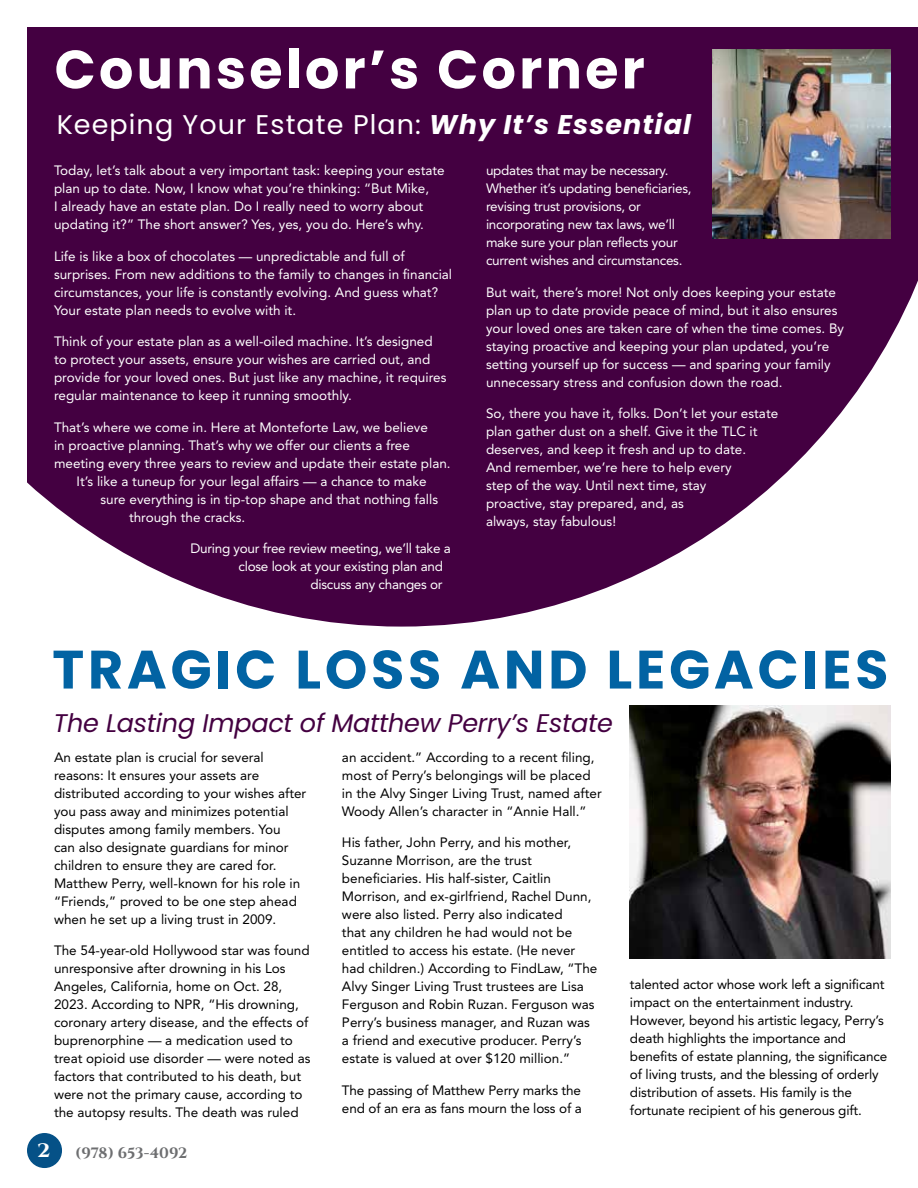
<style>
.page{position:relative;width:918px;height:1188px;background:#fff}
.page>*{position:absolute;margin:0;border:0;box-sizing:border-box;transform-origin:0 0}
.t1{font:700 54px "Poppins";letter-spacing:.07em;color:#0263a3}
.t2{font:700 54px "Poppins";letter-spacing:.06em;color:#fff}
.t3{font:27px "Poppins";letter-spacing:.04em;color:#fff}
.t4{font:italic 25.5px "Poppins";letter-spacing:-.01em;color:#440041}
.t5{font:700 19.5px "Cinzel";color:#fff;scale:1.11 1}
.t6{font:700 15px "Cinzel";letter-spacing:-.005em;color:#6d6e70}
.t7{font:13.5px/18px "Avenir LT Std";color:#000}
.t8{font:13.5px/18px "Avenir LT Std";color:#fff}
.t9{font:13.5px/18px "Avenir LT Std";letter-spacing:-.02em;color:#fff}
.s1{font-weight:700;font-style:italic}
</style>
<div class="page">
<div style="left:27px;top:1133px;width:35px;height:35px;background:#055187;border-radius:50%"></div>
<svg style="left:27px;top:27px;width:891px;height:600px;background:#5c215a"></svg>
<img style="left:713px;top:50px;width:178px;height:188px">
<img style="left:630px;top:705px;width:261px;height:254px">
<h1 class="t2" style="left:55px;top:38px;width:592px">Counselor’s Corner</h1>
<h2 class="t3" style="left:57px;top:109px;width:636px">Keeping Your Estate Plan: <span class="s1">Why It’s Essential</span></h2>
<p class="t8" style="left:54px;top:162px;width:392px">Today, let’s talk about a very important task: keeping your estate plan up to date. Now, I know what you’re thinking: “But Mike,<br>I already have an estate plan. Do I really need to worry about updating it?” The short answer? Yes, yes, you do. Here’s why.</p>
<p class="t8" style="left:54px;top:247px;width:400px">Life is like a box of chocolates — unpredictable and full of surprises. From new additions to the family to changes in financial circumstances, your life is constantly evolving. And guess what?<br>Your estate plan needs to evolve with it.</p>
<p class="t8" style="left:54px;top:333px;width:394px">Think of your estate plan as a well-oiled machine. It’s designed to protect your assets, ensure your wishes are carried out, and provide for your loved ones. But just like any machine, it requires regular maintenance to keep it running smoothly.</p>
<p class="t8" style="left:54px;top:418px;width:375px">That’s where we come in. Here at Monteforte Law, we believe</p>
<p class="t8" style="left:54px;top:436px;width:357px">in proactive planning. That’s why we offer our clients a free</p>
<p class="t8" style="left:54px;top:454px;width:398px">meeting every three years to review and update their estate plan.</p>
<p class="t8" style="left:77px;top:472px;width:352px">It’s like a tuneup for your legal affairs — a chance to make</p>
<p class="t8" style="left:101px;top:490px;width:339px">sure everything is in tip-top shape and that nothing falls</p>
<p class="t8" style="left:129px;top:508px;width:118px">through the cracks.</p>
<p class="t9" style="left:191px;top:540px;width:262px">During your free review meeting, we’ll take a</p>
<p class="t9" style="left:239px;top:558px;width:206px">close look at your existing plan and</p>
<p class="t9" style="left:311px;top:576px;width:134px">discuss any changes or</p>
<p class="t9" style="left:486px;top:162px;width:207px">updates that may be necessary.<br>Whether it’s updating beneficiaries, revising trust provisions, or incorporating new tax laws, we’ll make sure your plan reflects your current wishes and circumstances.</p>
<p class="t8" style="left:486px;top:283px;width:360px">But wait, there’s more! Not only does keeping your estate plan up to date provide peace of mind, but it also ensures your loved ones are taken care of when the time comes. By staying proactive and keeping your plan updated, you’re setting yourself up for success — and sparing your family unnecessary stress and confusion down the road.</p>
<p class="t8" style="left:486px;top:405px;width:294px">So, there you have it, folks. Don’t let your estate plan gather dust on a shelf. Give it the TLC it deserves, and keep it fresh and up to date.<br>And remember, we’re here to help every<br>step of the way. Until next time, stay<br>proactive, stay prepared, and, as<br>always, stay fabulous!</p>
<h1 class="t1" style="left:52px;top:638px;width:838px">TRAGIC LOSS AND LEGACIES</h1>
<h3 class="t4" style="left:54px;top:708px;width:561px">The Lasting Impact of Matthew Perry’s Estate</h3>
<p class="t7" style="left:54px;top:748px;width:254px">An estate plan is crucial for several reasons: It ensures your assets are distributed according to your wishes after you pass away and minimizes potential disputes among family members. You<br>can also designate guardians for minor children to ensure they are cared for.<br>Matthew Perry, well-known for his role in “Friends,” proved to be one step ahead when he set up a living trust in 2009.</p>
<p class="t7" style="left:54px;top:942px;width:258px">The 54-year-old Hollywood star was found unresponsive after drowning in his Los Angeles, California, home on Oct. 28, 2023. According to NPR, “His drowning, coronary artery disease, and the effects of buprenorphine — a medication used to treat opioid use disorder — were noted as factors that contributed to his death, but were not the primary cause, according to the autopsy results. The death was ruled</p>
<h3 class="t5" style="left:37px;top:1138px;width:14px">2</h3>
<p class="t6" style="left:75px;top:1143px;width:114px">(978) 653-4092</p>
<p class="t7" style="left:342px;top:748px;width:261px">an accident.” According to a recent filing, most of Perry’s belongings will be placed in the Alvy Singer Living Trust, named after Woody Allen’s character in “Annie Hall.”</p>
<p class="t7" style="left:342px;top:834px;width:257px">His father, John Perry, and his mother, Suzanne Morrison, are the trust beneficiaries. His half-sister, Caitlin Morrison, and ex-girlfriend, Rachel Dunn, were also listed. Perry also indicated<br>that any children he had would not be entitled to access his estate. (He never had children.) According to FindLaw, “The Alvy Singer Living Trust trustees are Lisa Ferguson and Robin Ruzan. Ferguson was Perry’s business manager, and Ruzan was a friend and executive producer. Perry’s estate is valued at over $120 million.”</p>
<p class="t7" style="left:342px;top:1081px;width:241px">The passing of Matthew Perry marks the end of an era as fans mourn the loss of a</p>
<p class="t7" style="left:630px;top:976px;width:259px">talented actor whose work left a significant impact on the entertainment industry.<br>However, beyond his artistic legacy, Perry’s death highlights the importance and benefits of estate planning, the significance of living trusts, and the blessing of orderly distribution of assets. His family is the fortunate recipient of his generous gift.</p>
</div>
